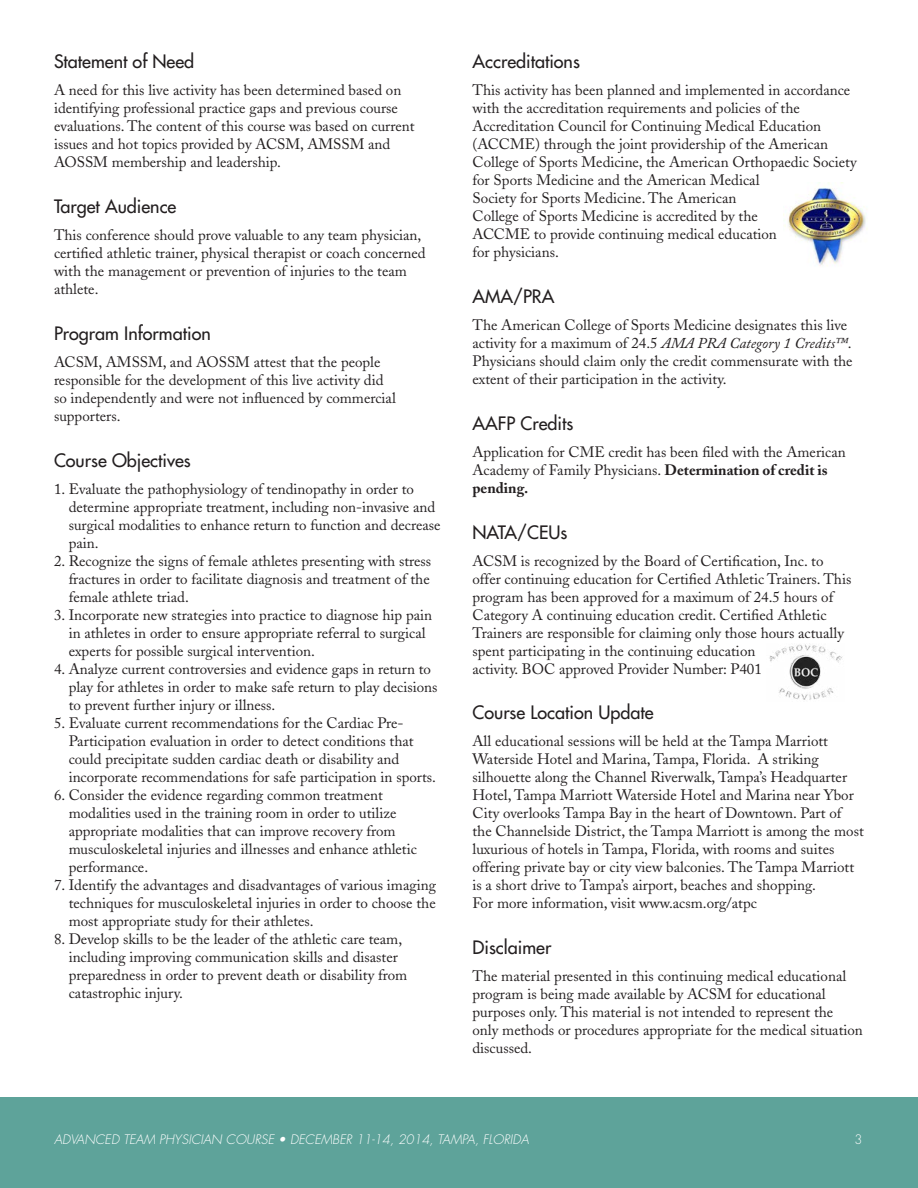
<style>
.page{position:relative;width:918px;height:1188px;background:#fff}
.page>*{position:absolute;margin:0;border:0;box-sizing:border-box;transform-origin:0 0}
.t1{font:18px "Futura";color:#231f20}
.t2{font:15px/18px "Adobe Caslon";color:#231f20}
.t3{font:italic 300 12.75px "Futura";color:#fff}
.t4{font:300 12.75px "Futura";color:#fff}
.s1{font-style:italic}
.s2{font-weight:700}
</style>
<div class="page">
<div style="left:0;top:1097px;width:918px;height:91px;background:#5ea39a"></div>
<img style="left:783px;top:183px;width:84px;height:83px">
<img style="left:769px;top:644px;width:74px;height:56px">
<p class="t1" style="left:54px;top:50px;width:142px">Statement of Need</p>
<p class="t2" style="left:54px;top:81px;width:362px">A need for this live activity has been determined based on identifying professional practice gaps and previous course evaluations. The content of this course was based on current issues and hot topics provided by ACSM, AMSSM and AOSSM membership and leadership.</p>
<p class="t1" style="left:54px;top:195px;width:124px">Target Audience</p>
<p class="t2" style="left:54px;top:226px;width:373px">This conference should prove valuable to any team physician, certified athletic trainer, physical therapist or coach concerned with the management or prevention of injuries to the team athlete.</p>
<p class="t1" style="left:54px;top:321px;width:158px">Program Information</p>
<p class="t2" style="left:54px;top:353px;width:343px">ACSM, AMSSM, and AOSSM attest that the people responsible for the development of this live activity did so independently and were not influenced by commercial supporters.</p>
<p class="t1" style="left:54px;top:448px;width:138px">Course Objectives</p>
<p class="t2" style="left:69px;top:480px;width:373px;text-indent:-15px">1. Evaluate the pathophysiology of tendinopathy in order to determine appropriate treatment, including non-invasive and surgical modalities to enhance return to function and decrease pain.</p>
<p class="t2" style="left:69px;top:552px;width:364px;text-align:justify;text-indent:-15px">2. Recognize the signs of female athletes presenting with stress fractures in order to facilitate diagnosis and treatment of the female athlete triad.</p>
<p class="t2" style="left:69px;top:606px;width:365px;text-indent:-15px">3. Incorporate new strategies into practice to diagnose hip pain in athletes in order to ensure appropriate referral to surgical experts for possible surgical intervention.</p>
<p class="t2" style="left:69px;top:660px;width:370px;text-indent:-15px">4. Analyze current controversies and evidence gaps in return to play for athletes in order to make safe return to play decisions to prevent further injury or illness.</p>
<p class="t2" style="left:69px;top:714px;width:369px;text-indent:-15px">5. Evaluate current recommendations for the Cardiac Pre-Participation evaluation in order to detect conditions that could precipitate sudden cardiac death or disability and incorporate recommendations for safe participation in sports.</p>
<p class="t2" style="left:69px;top:786px;width:350px;text-indent:-15px">6. Consider the evidence regarding common treatment modalities used in the training room in order to utilize appropriate modalities that can improve recovery from musculoskeletal injuries and illnesses and enhance athletic performance.</p>
<p class="t2" style="left:69px;top:876px;width:369px;text-align:justify;text-indent:-15px">7. Identify the advantages and disadvantages of various imaging techniques for musculoskeletal injuries in order to choose the most appropriate study for their athletes.</p>
<p class="t2" style="left:69px;top:930px;width:340px;text-indent:-15px">8. Develop skills to be the leader of the athletic care team, including improving communication skills and disaster preparedness in order to prevent death or disability from catastrophic injury.</p>
<p class="t1" style="left:472px;top:50px;width:109px">Accreditations</p>
<p class="t2" style="left:472px;top:81px;width:386px">This activity has been planned and implemented in accordance with the accreditation requirements and policies of the Accreditation Council for Continuing Medical Education (ACCME) through the joint providership of the American College of Sports Medicine, the American Orthopaedic Society for Sports Medicine and the American Medical<br>Society for Sports Medicine. The American<br>College of Sports Medicine is accredited by the<br>ACCME to provide continuing medical education<br>for physicians.</p>
<p class="t1" style="left:472px;top:285px;width:83px">AMA/PRA</p>
<p class="t2" style="left:472px;top:316px;width:382px">The American College of Sports Medicine designates this live activity for a maximum of 24.5 <span class="s1">AMA PRA Category 1 Credits™</span>.<br>Physicians should claim only the credit commensurate with the extent of their participation in the activity.</p>
<p class="t1" style="left:472px;top:411px;width:102px">AAFP Credits</p>
<p class="t2" style="left:472px;top:443px;width:375px">Application for CME credit has been filed with the American<br>Academy of Family Physicians. <span class="s2">Determination of credit is pending.</span></p>
<p class="t1" style="left:472px;top:520px;width:96px">NATA/CEUs</p>
<p class="t2" style="left:472px;top:552px;width:380px">ACSM is recognized by the Board of Certification, Inc. to offer continuing education for Certified Athletic Trainers. This program has been approved for a maximum of 24.5 hours of Category A continuing education credit. Certified Athletic Trainers are responsible for claiming only those hours actually spent participating in the continuing education<br>activity. BOC approved Provider Number: P401</p>
<p class="t1" style="left:472px;top:701px;width:183px">Course Location Update</p>
<p class="t2" style="left:472px;top:732px;width:393px">All educational sessions will be held at the Tampa Marriott Waterside Hotel and Marina, Tampa, Florida. A striking silhouette along the Channel Riverwalk, Tampa’s Headquarter Hotel, Tampa Marriott Waterside Hotel and Marina near Ybor City overlooks Tampa Bay in the heart of Downtown. Part of the Channelside District, the Tampa Marriott is among the most luxurious of hotels in Tampa, Florida, with rooms and suites offering private bay or city view balconies. The Tampa Marriott is a short drive to Tampa’s airport, beaches and shopping.<br>For more information, visit www.acsm.org/atpc</p>
<p class="t1" style="left:472px;top:936px;width:80px">Disclaimer</p>
<p class="t2" style="left:472px;top:967px;width:392px">The material presented in this continuing medical educational program is being made available by ACSM for educational purposes only. This material is not intended to represent the only methods or procedures appropriate for the medical situation discussed.</p>
<p class="t3" style="left:54px;top:1131px;width:477px">ADVANCED TEAM PHYSICIAN COURSE • DECEMBER 11-14, 2014, TAMPA, FLORIDA</p>
<p class="t4" style="left:855px;top:1131px;width:9px">3</p>
</div>
